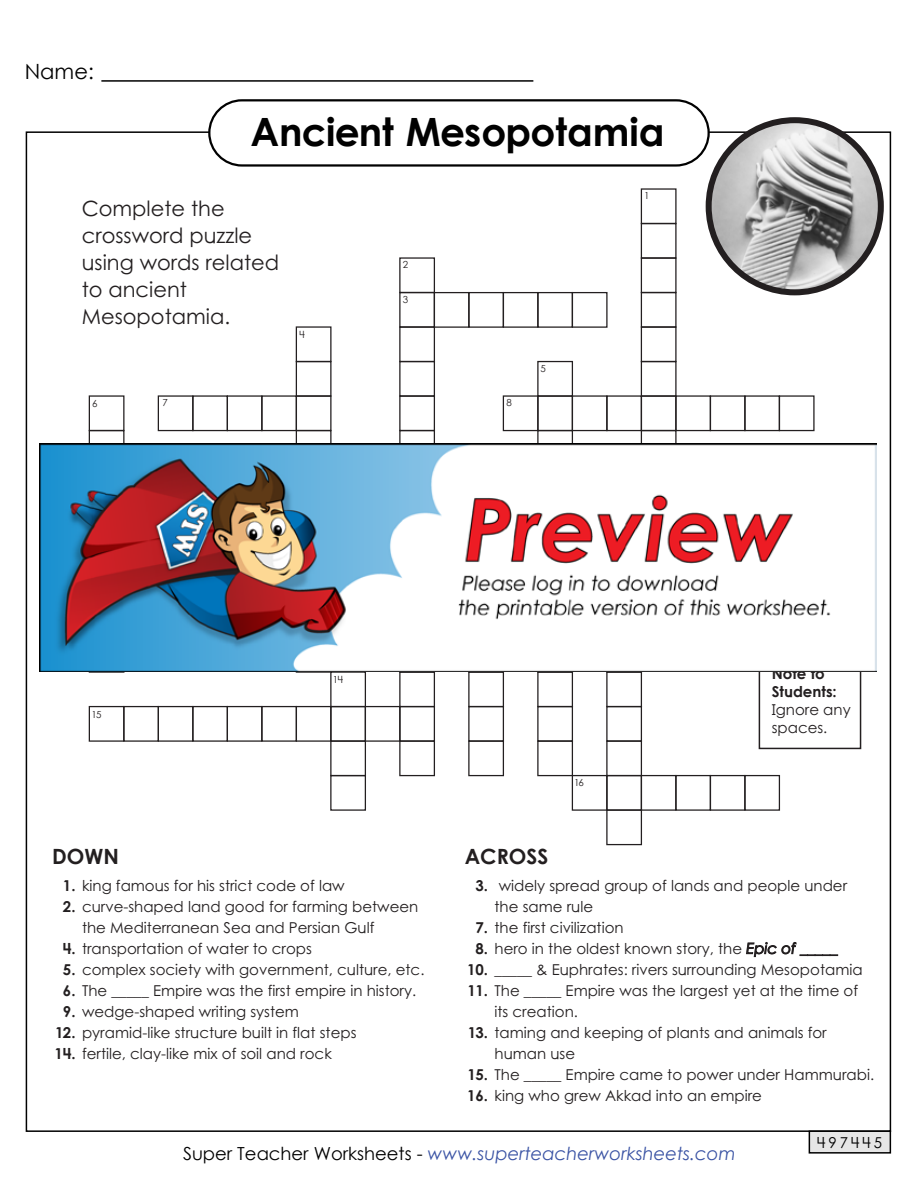
<style>
.page{position:relative;width:918px;height:1188px;background:#fff}
.page>*{position:absolute;margin:0;border:0;box-sizing:border-box;transform-origin:0 0}
.t1{font:700 39px "Century Gothic 2";letter-spacing:-.01em;color:#010101}
.t2{font:21px/27px "Century STW3";color:#231f20}
.t3{font:700 21px "Century STW4";color:#231f20}
.t4{font:21px "Century Gothic 2";color:#010101}
.t5{font:italic 18px "Century Gothic 2";color:#3a53a4}
.t6{font:15px/21px "Century STW4";color:#231f20}
.t7{font:15px/18px "Century STW3";color:#231f20}
.t8{font:700 15px/18px "Century STW3";color:#231f20}
.t9{font:15px "Century STW4";letter-spacing:.2em;color:#010101}
.t10{font:9.75px "Century Gothic";color:#231f20}
.t11{font:9.75px "Century STW4";color:#231f20}
.s1{font-weight:700}
.s2{font-style:italic}
.s3{font-style:normal;color:#010101}
</style>
<div class="page">
<hr style="left:101px;top:80px;width:432px;height:2px;background:#010101">
<svg style="left:746px;top:942px;width:92px;height:15px"></svg>
<div style="left:809px;top:1130px;width:82px;height:24px;background:#e6e6e6;border:2px solid #010101"></div>
<div style="left:208px;top:99px;width:502px;height:68px;border:2px solid #010101;border-radius:33px"></div>
<div style="left:434px;top:292px;width:36px;height:36px;border:1px solid #231f20"></div>
<div style="left:468px;top:292px;width:36px;height:36px;border:1px solid #231f20"></div>
<div style="left:503px;top:292px;width:36px;height:36px;border:1px solid #231f20"></div>
<div style="left:537px;top:292px;width:36px;height:36px;border:1px solid #231f20"></div>
<div style="left:572px;top:292px;width:36px;height:36px;border:1px solid #231f20"></div>
<div style="left:158px;top:395px;width:36px;height:36px;border:1px solid #231f20"></div>
<div style="left:192px;top:395px;width:36px;height:36px;border:1px solid #231f20"></div>
<div style="left:227px;top:395px;width:36px;height:36px;border:1px solid #231f20"></div>
<div style="left:261px;top:395px;width:36px;height:36px;border:1px solid #231f20"></div>
<div style="left:365px;top:706px;width:36px;height:36px;border:1px solid #231f20"></div>
<div style="left:123px;top:706px;width:36px;height:36px;border:1px solid #231f20"></div>
<div style="left:158px;top:706px;width:36px;height:36px;border:1px solid #231f20"></div>
<div style="left:192px;top:706px;width:36px;height:36px;border:1px solid #231f20"></div>
<div style="left:227px;top:706px;width:36px;height:36px;border:1px solid #231f20"></div>
<div style="left:261px;top:706px;width:36px;height:36px;border:1px solid #231f20"></div>
<div style="left:296px;top:706px;width:36px;height:36px;border:1px solid #231f20"></div>
<div style="left:330px;top:706px;width:36px;height:36px;border:1px solid #231f20"></div>
<div style="left:641px;top:188px;width:36px;height:36px;border:1px solid #231f20"></div>
<div style="left:572px;top:775px;width:36px;height:36px;border:1px solid #231f20"></div>
<div style="left:641px;top:775px;width:36px;height:36px;border:1px solid #231f20"></div>
<div style="left:675px;top:775px;width:36px;height:36px;border:1px solid #231f20"></div>
<div style="left:710px;top:775px;width:36px;height:36px;border:1px solid #231f20"></div>
<div style="left:744px;top:775px;width:36px;height:36px;border:1px solid #231f20"></div>
<div style="left:503px;top:395px;width:36px;height:36px;border:1px solid #231f20"></div>
<div style="left:537px;top:395px;width:36px;height:36px;border:1px solid #231f20"></div>
<div style="left:572px;top:395px;width:36px;height:36px;border:1px solid #231f20"></div>
<div style="left:606px;top:395px;width:36px;height:36px;border:1px solid #231f20"></div>
<div style="left:675px;top:395px;width:36px;height:36px;border:1px solid #231f20"></div>
<div style="left:710px;top:395px;width:36px;height:36px;border:1px solid #231f20"></div>
<div style="left:744px;top:395px;width:36px;height:36px;border:1px solid #231f20"></div>
<div style="left:779px;top:395px;width:36px;height:36px;border:1px solid #231f20"></div>
<div style="left:330px;top:671px;width:36px;height:36px;border:1px solid #231f20"></div>
<div style="left:89px;top:706px;width:35px;height:36px;border:1px solid #231f20"></div>
<div style="left:89px;top:395px;width:35px;height:36px;border:1px solid #231f20"></div>
<div style="left:89px;top:430px;width:35px;height:36px;border:1px solid #231f20"></div>
<div style="left:296px;top:326px;width:36px;height:36px;border:1px solid #231f20"></div>
<div style="left:296px;top:361px;width:36px;height:36px;border:1px solid #231f20"></div>
<div style="left:296px;top:395px;width:36px;height:36px;border:1px solid #231f20"></div>
<div style="left:296px;top:430px;width:36px;height:36px;border:1px solid #231f20"></div>
<div style="left:641px;top:223px;width:36px;height:36px;border:1px solid #231f20"></div>
<div style="left:641px;top:257px;width:36px;height:36px;border:1px solid #231f20"></div>
<div style="left:641px;top:292px;width:36px;height:36px;border:1px solid #231f20"></div>
<div style="left:641px;top:326px;width:36px;height:36px;border:1px solid #231f20"></div>
<div style="left:641px;top:361px;width:36px;height:36px;border:1px solid #231f20"></div>
<div style="left:641px;top:395px;width:36px;height:36px;border:1px solid #231f20"></div>
<div style="left:641px;top:430px;width:36px;height:36px;border:1px solid #231f20"></div>
<div style="left:330px;top:740px;width:36px;height:36px;border:1px solid #231f20"></div>
<div style="left:399px;top:671px;width:36px;height:36px;border:1px solid #231f20"></div>
<div style="left:399px;top:706px;width:36px;height:36px;border:1px solid #231f20"></div>
<div style="left:399px;top:257px;width:36px;height:36px;border:1px solid #231f20"></div>
<div style="left:399px;top:292px;width:36px;height:36px;border:1px solid #231f20"></div>
<div style="left:399px;top:326px;width:36px;height:36px;border:1px solid #231f20"></div>
<div style="left:399px;top:361px;width:36px;height:36px;border:1px solid #231f20"></div>
<div style="left:399px;top:395px;width:36px;height:36px;border:1px solid #231f20"></div>
<div style="left:399px;top:430px;width:36px;height:36px;border:1px solid #231f20"></div>
<div style="left:399px;top:740px;width:36px;height:36px;border:1px solid #231f20"></div>
<div style="left:330px;top:775px;width:36px;height:36px;border:1px solid #231f20"></div>
<div style="left:537px;top:671px;width:36px;height:36px;border:1px solid #231f20"></div>
<div style="left:537px;top:706px;width:36px;height:36px;border:1px solid #231f20"></div>
<div style="left:537px;top:361px;width:36px;height:36px;border:1px solid #231f20"></div>
<div style="left:537px;top:430px;width:36px;height:36px;border:1px solid #231f20"></div>
<div style="left:537px;top:740px;width:36px;height:36px;border:1px solid #231f20"></div>
<div style="left:468px;top:671px;width:36px;height:36px;border:1px solid #231f20"></div>
<div style="left:468px;top:706px;width:36px;height:36px;border:1px solid #231f20"></div>
<div style="left:468px;top:740px;width:36px;height:36px;border:1px solid #231f20"></div>
<div style="left:606px;top:671px;width:36px;height:36px;border:1px solid #231f20"></div>
<div style="left:606px;top:706px;width:36px;height:36px;border:1px solid #231f20"></div>
<div style="left:606px;top:740px;width:36px;height:36px;border:1px solid #231f20"></div>
<div style="left:606px;top:775px;width:36px;height:36px;border:1px solid #231f20"></div>
<div style="left:606px;top:809px;width:36px;height:36px;border:1px solid #231f20"></div>
<div style="left:759px;top:654px;width:102px;height:95px;border:2px solid #231f20"></div>
<img style="left:709px;top:120px;width:172px;height:172px;border-radius:86px">
<div style="left:706px;top:117px;width:178px;height:178px;border:6px solid #231f20;border-radius:50%"></div>
<img style="left:39px;top:443px;width:838px;height:229px">
<h2 class="t4" style="left:25px;top:57px;width:71px">Name:</h2>
<h1 class="t1" style="left:250px;top:102px;width:416px">Ancient Mesopotamia</h1>
<h2 class="t2" style="left:82px;top:194px;width:199px">Complete the crossword puzzle using words related to ancient<br>Mesopotamia.</h2>
<p class="t11" style="left:299px;top:327px;width:7px">4</p>
<p class="t10" style="left:403px;top:258px;width:7px">2</p>
<p class="t10" style="left:403px;top:293px;width:7px">3</p>
<p class="t10" style="left:92px;top:397px;width:7px">6</p>
<p class="t10" style="left:506px;top:396px;width:7px">8</p>
<p class="t10" style="left:163px;top:396px;width:7px">7</p>
<p class="t10" style="left:541px;top:361px;width:7px">5</p>
<p class="t10" style="left:644px;top:189px;width:7px">1</p>
<p class="t10" style="left:92px;top:707px;width:12px">15</p>
<p class="t11" style="left:333px;top:673px;width:12px">14</p>
<p class="t10" style="left:574px;top:775px;width:11px">16</p>
<p class="t8" style="left:772px;top:664px;width:67px">Note to<br>Students:</p>
<p class="t7" style="left:772px;top:700px;width:80px">Ignore any spaces.</p>
<h2 class="t3" style="left:52px;top:840px;width:68px">DOWN</h2>
<p class="t6" style="left:63px;top:875px;width:283px"><span class="s1">1.</span> king famous for his strict code of law</p>
<p class="t6" style="left:82px;top:896px;width:338px;text-indent:-19px"><span class="s1">2.</span> curve-shaped land good for farming between the Mediterranean Sea and Persian Gulf</p>
<p class="t6" style="left:63px;top:938px;width:251px"><span class="s1">4.</span> transportation of water to crops</p>
<p class="t6" style="left:63px;top:959px;width:363px"><span class="s1">5.</span> complex society with government, culture, etc.</p>
<p class="t6" style="left:63px;top:980px;width:355px"><span class="s1">6.</span> The _____ Empire was the first empire in history.</p>
<p class="t6" style="left:63px;top:1001px;width:238px"><span class="s1">9.</span> wedge-shaped writing system</p>
<p class="t6" style="left:55px;top:1022px;width:303px"><span class="s1">12.</span> pyramid-like structure built in flat steps</p>
<p class="t6" style="left:55px;top:1043px;width:279px"><span class="s1">14.</span> fertile, clay-like mix of soil and rock</p>
<h2 class="t3" style="left:465px;top:840px;width:85px">ACROSS</h2>
<p class="t6" style="left:495px;top:875px;width:354px;text-indent:-19px"><span class="s1">3.</span> widely spread group of lands and people under the same rule</p>
<p class="t6" style="left:475px;top:917px;width:150px"><span class="s1">7.</span> the first civilization</p>
<p class="t6" style="left:475px;top:938px;width:364px"><span class="s1">8.</span> hero in the oldest known story, the <span class="s2">Epic of _____</span></p>
<p class="t6" style="left:467px;top:959px;width:397px"><span class="s1">10.</span> _____ &amp; Euphrates: rivers surrounding Mesopotamia</p>
<p class="t6" style="left:495px;top:980px;width:365px;text-indent:-27px"><span class="s1">11.</span> The _____ Empire was the largest yet at the time of its creation.</p>
<p class="t6" style="left:495px;top:1022px;width:334px;text-indent:-27px"><span class="s1">13.</span> taming and keeping of plants and animals for human use</p>
<p class="t6" style="left:468px;top:1064px;width:408px"><span class="s1">15.</span> The _____ Empire came to power under Hammurabi.</p>
<p class="t6" style="left:467px;top:1085px;width:296px"><span class="s1">16.</span> king who grew Akkad into an empire</p>
<p class="t5" style="left:183px;top:1141px;width:554px"><span class="s3">Super Teacher Worksheets -</span> www.superteacherworksheets.com</p>
<p class="t9" style="left:817px;top:1132px;width:66px">497445</p>
</div>
